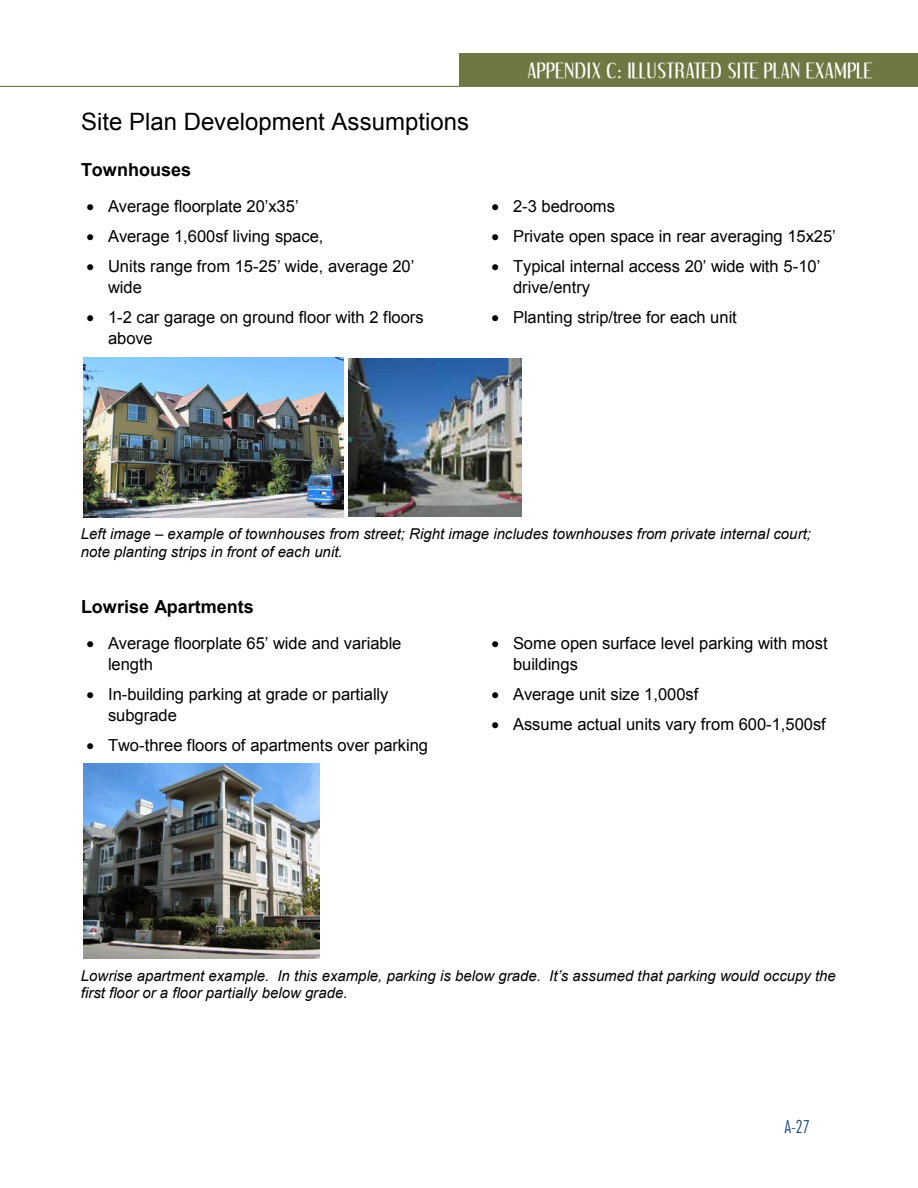
<style>
.page{position:relative;width:918px;height:1188px;background:#fff}
.page>*{position:absolute;margin:0;border:0;box-sizing:border-box;transform-origin:0 0}
.t1{font:24px "Arial";color:#000}
.t2{font:21px "Dream Orphans";letter-spacing:.025em;color:#fff}
.t3{font:700 18px "Arial";color:#000}
.t4{font:300 condensed 18px "Futura BT";color:#1f487c}
.t5{font:16.5px/21px "Arial";color:#000}
.t6{font:italic 15px/17.2px "Arial";color:#000}
</style>
<div class="page">
<div style="left:459px;top:53px;width:459px;height:33px;background:#6f7843"></div>
<hr style="left:0;top:86px;width:918px;height:1px;background:#6f7843">
<img style="left:83px;top:357px;width:260px;height:160px">
<img style="left:348px;top:358px;width:174px;height:159px">
<img style="left:83px;top:764px;width:236px;height:195px">
<h1 class="t1" style="left:81px;top:106px;width:390px">Site Plan Development Assumptions</h1>
<p class="t3" style="left:81px;top:158px;width:112px">Townhouses</p>
<p class="t5" style="left:86px;top:196px;width:214px">• Average floorplate 20’x35’</p>
<p class="t5" style="left:86px;top:226px;width:239px">• Average 1,600sf living space,</p>
<p class="t5" style="left:108px;top:256px;width:308px;text-indent:-22px">• Units range from 15-25’ wide, average 20’ wide</p>
<p class="t5" style="left:108px;top:307px;width:317px;text-indent:-22px">• 1-2 car garage on ground floor with 2 floors above</p>
<p class="t2" style="left:528px;top:61px;width:20px">APPENDIX</p>
<p class="t2" style="left:607px;top:61px;width:36px">C: ILLUSTRATED</p>
<p class="t2" style="left:728px;top:61px;width:98px">SITE PLAN EXAMPLE</p>
<p class="t5" style="left:491px;top:196px;width:125px">• 2-3 bedrooms</p>
<p class="t5" style="left:491px;top:226px;width:346px">• Private open space in rear averaging 15x25’</p>
<p class="t5" style="left:513px;top:256px;width:309px;text-indent:-22px">• Typical internal access 20’ wide with 5-10’ drive/entry</p>
<p class="t5" style="left:491px;top:307px;width:247px">• Planting strip/tree for each unit</p>
<p class="t6" style="left:81px;top:526px;width:732px">Left image – example of townhouses from street; Right image includes townhouses from private internal court; note planting strips in front of each unit.</p>
<p class="t3" style="left:81px;top:595px;width:174px">Lowrise Apartments</p>
<p class="t5" style="left:108px;top:632px;width:295px;text-indent:-22px">• Average floorplate 65’ wide and variable length</p>
<p class="t5" style="left:108px;top:684px;width:282px;text-indent:-22px">• In-building parking at grade or partially subgrade</p>
<p class="t5" style="left:86px;top:734px;width:343px">• Two-three floors of apartments over parking</p>
<p class="t5" style="left:513px;top:632px;width:316px;text-indent:-22px">• Some open surface level parking with most buildings</p>
<p class="t5" style="left:491px;top:684px;width:208px">• Average unit size 1,000sf</p>
<p class="t5" style="left:491px;top:713px;width:336px">• Assume actual units vary from 600-1,500sf</p>
<p class="t6" style="left:81px;top:968px;width:756px">Lowrise apartment example. In this example, parking is below grade. It’s assumed that parking would occupy the first floor or a floor partially below grade.</p>
<p class="t4" style="left:785px;top:1115px;width:27px">A-27</p>
</div>
